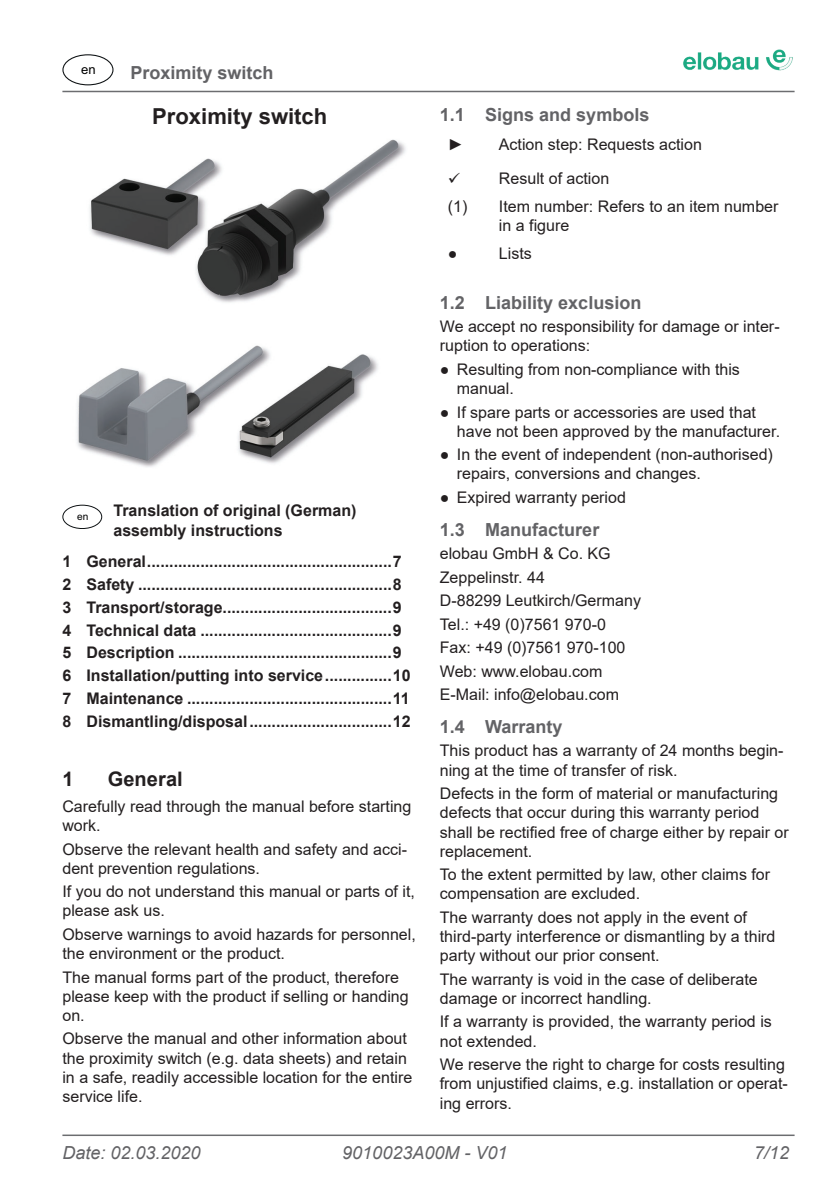
<style>
.page{position:relative;width:840px;height:1191px;background:#fff}
.page>*{position:absolute;margin:0;border:0;box-sizing:border-box;transform-origin:0 0}
.t1{font:700 22px "Arial";color:#231f20}
.t2{font:700 20px "Arial";letter-spacing:.005em;color:#231f20}
.t3{font:700 18px "Arial";color:#636366}
.t4{font:italic 18px "Arial";color:#636366}
.t5{font:16px/19.2px "Arial";color:#231f20}
.t6{font:700 16px/22.8px "Arial";color:#231f20}
.t7{font:13px "Arial";color:#000001}
.t8{font:10.2px "Arial";color:#000001}
</style>
<div class="page">
<hr style="left:62px;top:91px;width:732px;height:1px;background:#6c6d70">
<img style="left:683px;top:49px;width:110px;height:22px">
<div style="left:62px;top:54px;width:51px;height:31px;border:1px solid #0e1214;border-radius:50%"></div>
<hr style="left:62px;top:1134px;width:732px;height:2px;background:#6c6d70">
<img style="left:77px;top:139px;width:329px;height:328px">
<div style="left:62px;top:505px;width:40px;height:24px;border:1px solid #0e1214;border-radius:50%"></div>
<p class="t7" style="left:81px;top:61px;width:16px">en</p>
<p class="t3" style="left:130px;top:60px;width:144px">Proximity switch</p>
<h1 class="t1" style="left:152px;top:101px;width:176px">Proximity switch</h1>
<p class="t6" style="left:113px;top:501px;width:244px;line-height:19.2px">Translation of original (German) assembly instructions</p>
<p class="t6" style="left:62px;top:550px;width:349px">1 General.......................................................7<br>2 Safety .........................................................8<br>3 Transport/storage......................................9<br>4 Technical data ...........................................9<br>5 Description ................................................9<br>6 Installation/putting into service...............10<br>7 Maintenance ..............................................11<br>8 Dismantling/disposal................................12</p>
<p class="t8" style="left:77px;top:509px;width:13px">en</p>
<p class="t2" style="left:62px;top:764px;width:13px">1</p>
<p class="t2" style="left:108px;top:764px;width:76px">General</p>
<p class="t5" style="left:62px;top:796px;width:350px">Carefully read through the manual before starting work.</p>
<p class="t5" style="left:62px;top:839px;width:346px">Observe the relevant health and safety and acci&shy;dent prevention regulations.</p>
<p class="t5" style="left:62px;top:882px;width:354px">If you do not understand this manual or parts of it, please ask us.</p>
<p class="t5" style="left:62px;top:924px;width:355px">Observe warnings to avoid hazards for personnel, the environment or the product.</p>
<p class="t5" style="left:62px;top:967px;width:347px">The manual forms part of the product, therefore please keep with the product if selling or handing on.</p>
<p class="t5" style="left:62px;top:1029px;width:351px">Observe the manual and other information about the proximity switch (e.g. data sheets) and retain in a safe, readily accessible location for the entire service life.</p>
<p class="t3" style="left:439px;top:102px;width:211px">1.1 Signs and symbols</p>
<p class="t5" style="left:447px;top:135px;width:17px">►</p>
<p class="t5" style="left:498px;top:135px;width:204px">Action step: Requests action</p>
<p class="t5" style="left:447px;top:164px;width:332px;line-height:28.4px;text-indent:51px">Result of action<br>(1) Item number: Refers to an item number</p>
<p class="t5" style="left:498px;top:216px;width:72px">in a figure</p>
<p class="t5" style="left:447px;top:244px;width:11px">●</p>
<p class="t5" style="left:498px;top:244px;width:34px">Lists</p>
<p class="t3" style="left:439px;top:290px;width:203px">1.2 Liability exclusion</p>
<p class="t5" style="left:439px;top:317px;width:341px">We accept no responsibility for damage or inter&shy;ruption to operations:</p>
<p class="t5" style="left:456px;top:359px;width:284px;text-indent:-17px">● Resulting from non-compliance with this manual.</p>
<p class="t5" style="left:456px;top:402px;width:324px;text-indent:-17px">● If spare parts or accessories are used that have not been approved by the manufacturer.</p>
<p class="t5" style="left:456px;top:445px;width:317px;text-indent:-17px">● In the event of independent (non-authorised) repairs, conversions and changes.</p>
<p class="t5" style="left:439px;top:487px;width:187px">● Expired warranty period</p>
<p class="t3" style="left:439px;top:517px;width:161px">1.3 Manufacturer</p>
<p class="t5" style="left:439px;top:542px;width:202px;line-height:23.4px">elobau GmbH &amp; Co. KG<br>Zeppelinstr. 44<br>D-88299 Leutkirch/Germany<br>Tel.: +49 (0)7561 970-0<br>Fax: +49 (0)7561 970-100<br>Web: www.elobau.com<br>E-Mail: info@elobau.com</p>
<p class="t3" style="left:439px;top:714px;width:124px">1.4 Warranty</p>
<p class="t5" style="left:439px;top:741px;width:345px">This product has a warranty of 24 months begin&shy;ning at the time of transfer of risk.</p>
<p class="t5" style="left:439px;top:783px;width:350px">Defects in the form of material or manufacturing defects that occur during this warranty period shall be rectified free of charge either by repair or replacement.</p>
<p class="t5" style="left:439px;top:865px;width:331px">To the extent permitted by law, other claims for compensation are excluded.</p>
<p class="t5" style="left:439px;top:907px;width:337px">The warranty does not apply in the event of third-party interference or dismantling by a third party without our prior consent.</p>
<p class="t5" style="left:439px;top:969px;width:319px">The warranty is void in the case of deliberate damage or incorrect handling.</p>
<p class="t5" style="left:439px;top:1012px;width:333px">If a warranty is provided, the warranty period is not extended.</p>
<p class="t5" style="left:439px;top:1054px;width:349px">We reserve the right to charge for costs resulting from unjustified claims, e.g. installation or operat&shy;ing errors.</p>
<p class="t4" style="left:62px;top:1140px;width:140px">Date: 02.03.2020</p>
<p class="t4" style="left:342px;top:1140px;width:166px">9010023A00M - V01</p>
<p class="t4" style="left:753px;top:1140px;width:37px">7/12</p>
</div>
